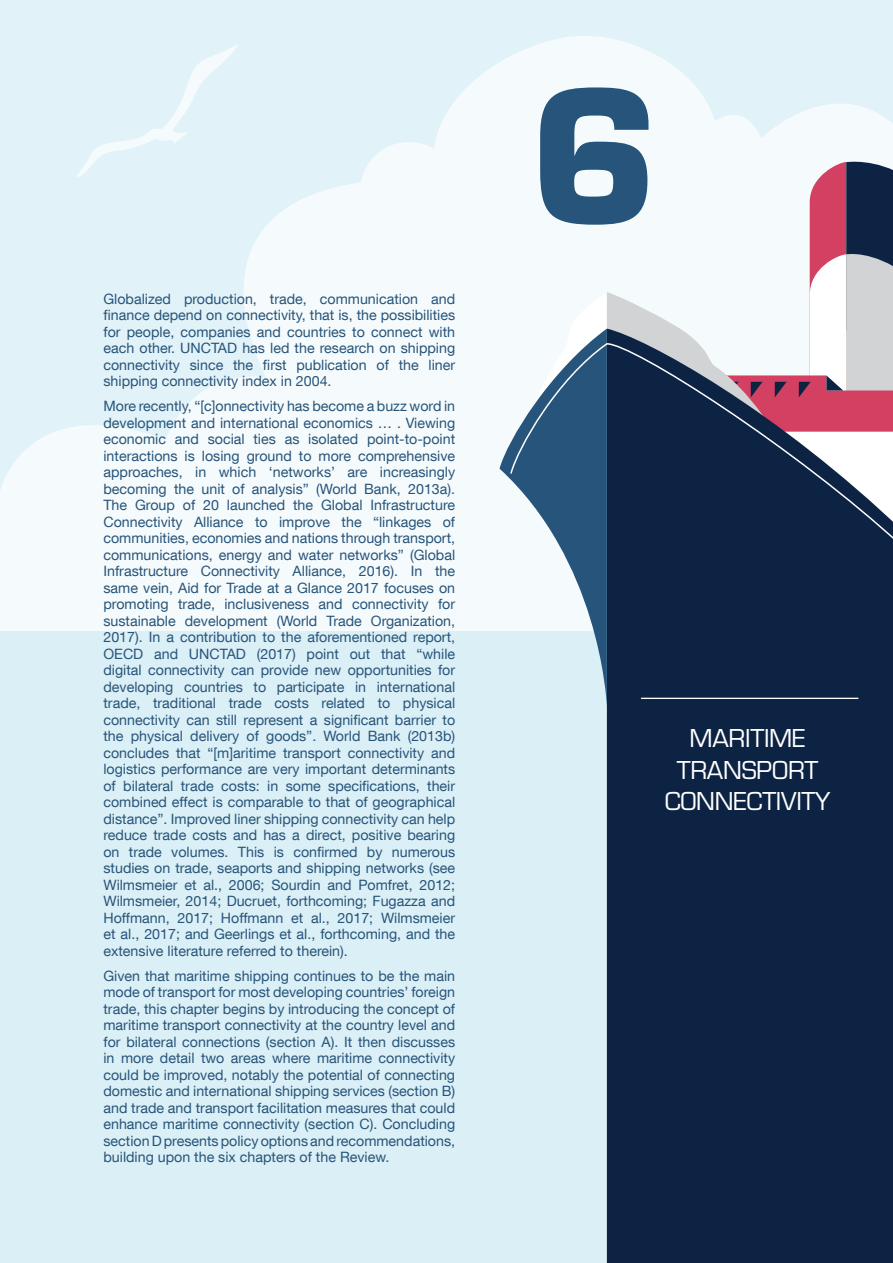
<style>
.page{position:relative;width:893px;height:1263px;background:#e1f2f8}
.page>*{position:absolute;margin:0;border:0;box-sizing:border-box;transform-origin:0 0}
.t1{font:700 180px "Eurostile LT Std";color:#27547a}
.t2{font:24px/31.5px "Eurostile LT Std";letter-spacing:-.01em;color:#fff;text-align:center}
.t3{font:14.25px/16.5px "Helvetica Neue LT Com";color:#27547a;text-align:justify}
</style>
<div class="page">
<svg style="left:0;top:36px;width:893px;height:595px;fill:#f5fbfc"></svg>
<div style="left:0;top:631px;width:893px;height:632px;background:#dbeff6"></div>
<div style="left:607px;top:706px;width:286px;height:557px;background:#0c2344"></div>
<svg style="left:499px;top:158px;width:394px;height:548px;background:#98a2b0"></svg>
<svg style="left:509px;top:342px;width:384px;height:207px;background:#5a627c"></svg>
<hr style="left:641px;top:698px;width:217px;height:1px;background:#fff">
<svg style="left:77px;top:44px;width:162px;height:134px"></svg>
<p class="t3" style="left:103px;top:290px;width:353px">Globalized production, trade, communication and finance depend on connectivity, that is, the possibilities for people, companies and countries to connect with each other. UNCTAD has led the research on shipping connectivity since the first publication of the liner shipping connectivity index in 2004.</p>
<p class="t3" style="left:103px;top:397px;width:353px">More recently, “[c]onnectivity has become a buzz word in development and international economics … . Viewing economic and social ties as isolated point-to-point interactions is losing ground to more comprehensive approaches, in which ‘networks’ are increasingly becoming the unit of analysis” (World Bank, 2013a).<br>The Group of 20 launched the Global Infrastructure Connectivity Alliance to improve the “linkages of communities, economies and nations through transport, communications, energy and water networks” (Global Infrastructure Connectivity Alliance, 2016). In the same vein, Aid for Trade at a Glance 2017 focuses on promoting trade, inclusiveness and connectivity for sustainable development (World Trade Organization, 2017). In a contribution to the aforementioned report, OECD and UNCTAD (2017) point out that “while digital connectivity can provide new opportunities for developing countries to participate in international trade, traditional trade costs related to physical connectivity can still represent a significant barrier to the physical delivery of goods”. World Bank (2013b) concludes that “[m]aritime transport connectivity and logistics performance are very important determinants of bilateral trade costs: in some specifications, their combined effect is comparable to that of geographical distance”. Improved liner shipping connectivity can help reduce trade costs and has a direct, positive bearing on trade volumes. This is confirmed by numerous studies on trade, seaports and shipping networks (see Wilmsmeier et al., 2006; Sourdin and Pomfret, 2012; Wilmsmeier, 2014; Ducruet, forthcoming; Fugazza and Hoffmann, 2017; Hoffmann et al., 2017; Wilmsmeier et al., 2017; and Geerlings et al., forthcoming, and the extensive literature referred to therein).</p>
<p class="t3" style="left:103px;top:967px;width:353px">Given that maritime shipping continues to be the main mode of transport for most developing countries’ foreign trade, this chapter begins by introducing the concept of maritime transport connectivity at the country level and for bilateral connections (section A). It then discusses in more detail two areas where maritime connectivity could be improved, notably the potential of connecting domestic and international shipping services (section B) and trade and transport facilitation measures that could enhance maritime connectivity (section C). Concluding section D presents policy options and recommendations, building upon the six chapters of the Review.</p>
<h1 class="t1" style="left:530px;top:46px;width:131px">6</h1>
<h2 class="t2" style="left:665px;top:723px;width:167px">MARITIME<br>TRANSPORT<br>CONNECTIVITY</h2>
</div>
